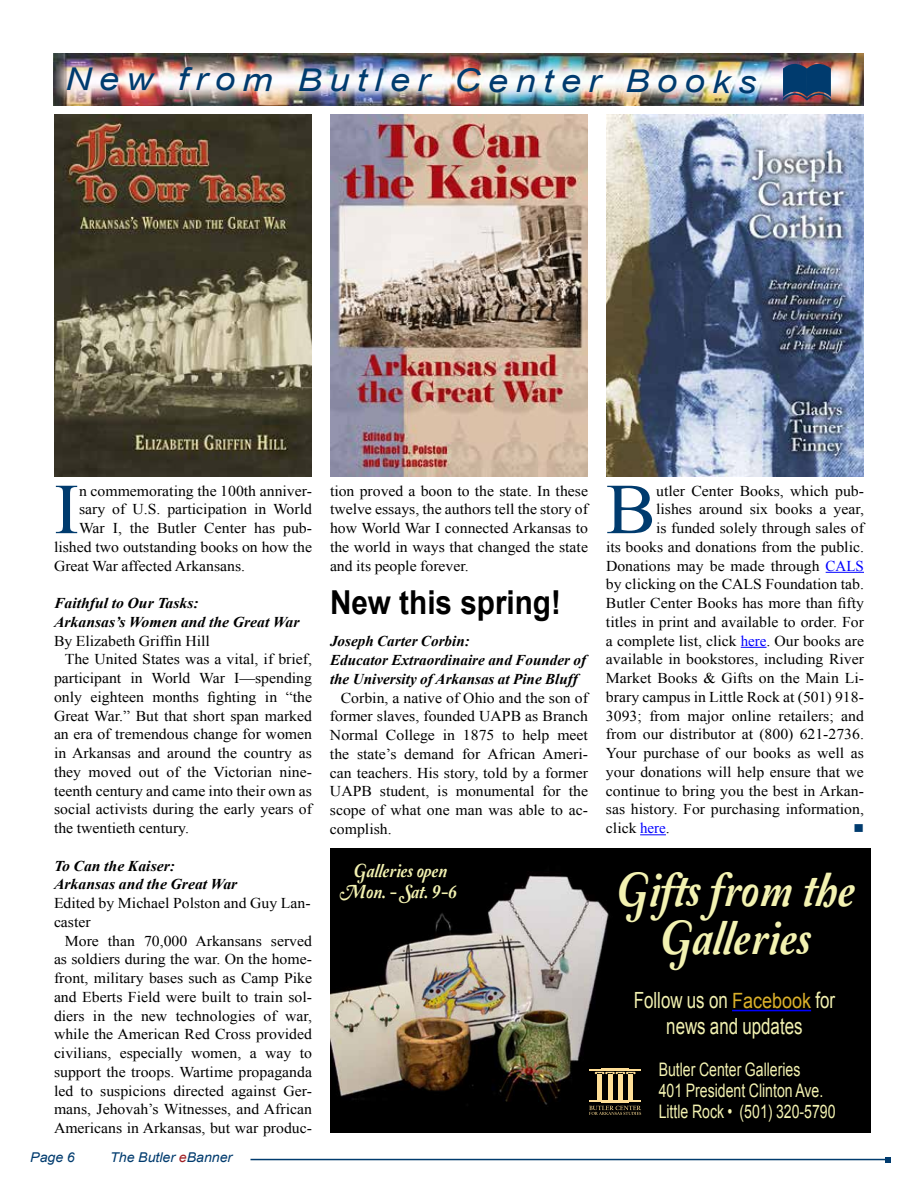
<style>
.page{position:relative;width:918px;height:1188px;background:#fff}
.page>*{position:absolute;margin:0;border:0;box-sizing:border-box;transform-origin:0 0}
.t1{font:71.7px "Times New Roman";color:#003b6e;scale:1.05 1}
.t2{font:49.5px/48px "Amperzand";color:#f3f2b1;text-align:center;scale:.9 1}
.t3{font:700 33px "Arial";color:#000;scale:.9 1}
.t4{font:italic 31.5px "Arial";letter-spacing:.195em;color:#003b6e;scale:1.16 1}
.t5{font:22.35px/25.5px "Arial";color:#f3f2b1;text-align:center;scale:.76 1}
.t6{font:19.5px/21px "Amperzand";color:#f3f2b1;text-align:center;scale:.9 1}
.t7{font:18.6px/21px "Arial";color:#f3f2b1;scale:.76 1}
.t8{font:15px/18.8px "Times New Roman";color:#000;text-align:justify;scale:1.05 1}
.t9{font:italic 700 15px/18.8px "Times New Roman";color:#000}
.t10{font:italic 700 15px/18.8px "Times New Roman";color:#000;scale:1.05 1}
.t11{font:italic 13.5px "Arial";color:#003b6e;scale:1.05 1}
.t12{font:13.5px "Wingdings";color:#003b6e;scale:1.05 1}
.s1{color:#a01e23}
.s2{color:#00f}
.s3{font-size:21px;color:#dcb12a}
</style>
<div class="page">
<hr style="left:251px;top:1159px;width:637px;height:1px;background:#003b6e">
<svg style="left:885px;top:1157px;width:6px;height:6px"></svg>
<img style="left:330px;top:849px;width:540px;height:284px">
<img style="left:54px;top:54px;width:810px;height:51px">
<svg style="left:783px;top:58px;width:48px;height:43px;background:#2b3f63"></svg>
<img style="left:54px;top:115px;width:258px;height:361px">
<img style="left:330px;top:115px;width:258px;height:361px">
<img style="left:606px;top:115px;width:258px;height:361px">
<hr style="left:826px;top:572px;width:38px;height:1px;background:#00f">
<svg style="left:741px;top:647px;width:26px;height:1px"></svg>
<svg style="left:640px;top:834px;width:26px;height:1px"></svg>
<hr style="left:589px;top:1069px;width:52px;height:1px;background:#ffdf97">
<div style="left:597px;top:1083px;width:5px;height:13px;background:#ffdf97"></div>
<hr style="left:608px;top:1083px;width:4px;height:13px;background:#ffdf97">
<div style="left:618px;top:1083px;width:5px;height:13px;background:#ffdf97"></div>
<svg style="left:589px;top:1096px;width:52px;height:19px"></svg>
<hr style="left:629px;top:1083px;width:4px;height:13px;background:#ffdf97">
<svg style="left:595px;top:1068px;width:41px;height:15px"></svg>
<hr style="left:732px;top:1010px;width:79px;height:1px;background:#00f">
<h3 class="t4" style="left:65px;top:60px;width:597px">New from Butler Center Books</h3>
<h1 class="t1" style="left:54px;top:461px;width:25px">I</h1>
<p class="t8" style="left:79px;top:481px;width:223px">n commemorating the 100th anniver-</p>
<p class="t8" style="left:79px;top:500px;width:223px">sary of U.S. participation in World</p>
<p class="t8" style="left:79px;top:519px;width:223px">War I, the Butler Center has pub-</p>
<p class="t8" style="left:54px;top:537px;width:247px">lished two outstanding books on how the</p>
<p class="t8" style="left:54px;top:556px;width:184px">Great War affected Arkansans.</p>
<p class="t10" style="left:54px;top:593px;width:235px">Faithful to Our Tasks:<br>Arkansas’s Women and the Great War</p>
<p class="t8" style="left:54px;top:631px;width:150px">By Elizabeth Griffin Hill</p>
<p class="t8" style="left:65px;top:650px;width:237px">The United States was a vital, if brief,</p>
<p class="t8" style="left:54px;top:669px;width:247px">participant in World War I—spending</p>
<p class="t8" style="left:54px;top:687px;width:247px">only eighteen months fighting in “the</p>
<p class="t8" style="left:54px;top:706px;width:247px">Great War.” But that short span marked</p>
<p class="t8" style="left:54px;top:725px;width:247px">an era of tremendous change for women</p>
<p class="t8" style="left:54px;top:744px;width:247px">in Arkansas and around the country as</p>
<p class="t8" style="left:54px;top:762px;width:247px">they moved out of the Victorian nine-</p>
<p class="t8" style="left:54px;top:781px;width:247px">teenth century and came into their own as</p>
<p class="t8" style="left:54px;top:800px;width:247px">social activists during the early years of</p>
<p class="t8" style="left:54px;top:819px;width:130px">the twentieth century.</p>
<p class="t10" style="left:54px;top:856px;width:176px">To Can the Kaiser:<br>Arkansas and the Great War</p>
<p class="t8" style="left:54px;top:894px;width:246px">Edited by Michael Polston and Guy Lan&shy;caster</p>
<p class="t8" style="left:54px;top:931px;width:247px;text-indent:11px">More than 70,000 Arkansans served as soldiers during the war. On the home&shy;front, military bases such as Camp Pike and Eberts Field were built to train sol&shy;diers in the new technologies of war, while the American Red Cross provided civilians, especially women, a way to support the troops. Wartime propaganda led to suspicions directed against Ger&shy;mans, Jehovah’s Witnesses, and African Americans in Arkansas, but war produc-</p>
<p class="t11" style="left:30px;top:1148px;width:44px">Page 6</p>
<p class="t11" style="left:110px;top:1148px;width:118px">The Butler <span class="s1">e</span>Banner</p>
<p class="t8" style="left:330px;top:481px;width:247px">tion proved a boon to the state. In these twelve essays, the authors tell the story of how World War I connected Arkansas to the world in ways that changed the state and its people forever.</p>
<h3 class="t3" style="left:330px;top:581px;width:258px">New this spring!</h3>
<p class="t9" style="left:330px;top:632px;width:258px">Joseph Carter Corbin:<br>Educator Extraordinaire and Founder of the University of Arkansas at Pine Bluff</p>
<p class="t8" style="left:330px;top:688px;width:247px;text-indent:11px">Corbin, a native of Ohio and the son of former slaves, founded UAPB as Branch Normal College in 1875 to help meet the state’s demand for African Ameri&shy;can teachers. His story, told by a former UAPB student, is monumental for the scope of what one man was able to ac&shy;complish.</p>
<h3 class="t6" style="left:340px;top:862px;width:131px">Galleries open<br>Mon. - Sat. 9-6</h3>
<h1 class="t1" style="left:606px;top:461px;width:49px">B</h1>
<p class="t8" style="left:656px;top:481px;width:199px">utler Center Books, which pub-</p>
<p class="t8" style="left:656px;top:500px;width:199px">lishes around six books a year,</p>
<p class="t8" style="left:656px;top:519px;width:199px">is funded solely through sales of</p>
<p class="t8" style="left:606px;top:537px;width:247px">its books and donations from the public.</p>
<p class="t8" style="left:606px;top:556px;width:247px">Donations may be made through <span class="s2">CALS</span></p>
<p class="t8" style="left:606px;top:575px;width:247px">by clicking on the CALS Foundation tab.</p>
<p class="t8" style="left:606px;top:594px;width:247px">Butler Center Books has more than fifty</p>
<p class="t8" style="left:606px;top:612px;width:247px">titles in print and available to order. For</p>
<p class="t8" style="left:606px;top:631px;width:247px">a complete list, click <span class="s2">here</span>. Our books are</p>
<p class="t8" style="left:606px;top:650px;width:247px">available in bookstores, including River</p>
<p class="t8" style="left:606px;top:669px;width:247px">Market Books &amp; Gifts on the Main Li-</p>
<p class="t8" style="left:606px;top:687px;width:247px">brary campus in Little Rock at (501) 918-</p>
<p class="t8" style="left:606px;top:706px;width:247px">3093; from major online retailers; and</p>
<p class="t8" style="left:606px;top:725px;width:247px">from our distributor at (800) 621-2736.</p>
<p class="t8" style="left:606px;top:744px;width:247px">Your purchase of our books as well as</p>
<p class="t8" style="left:606px;top:762px;width:247px">your donations will help ensure that we</p>
<p class="t8" style="left:606px;top:781px;width:247px">continue to bring you the best in Arkan-</p>
<p class="t8" style="left:606px;top:800px;width:247px">sas history. For purchasing information,</p>
<p class="t8" style="left:606px;top:819px;width:62px">click <span class="s2">here</span>.</p>
<p class="t12" style="left:853px;top:821px;width:12px">■</p>
<h2 class="t2" style="left:617px;top:869px;width:266px">Gifts from the<br>Galleries</h2>
<h3 class="t5" style="left:634px;top:988px;width:266px">Follow us on <span class="s3">Facebook</span> for news and updates</h3>
<p class="t7" style="left:659px;top:1059px;width:234px">Butler Center Galleries<br>401 President Clinton Ave.<br>Little Rock • (501) 320-5790</p>
</div>
